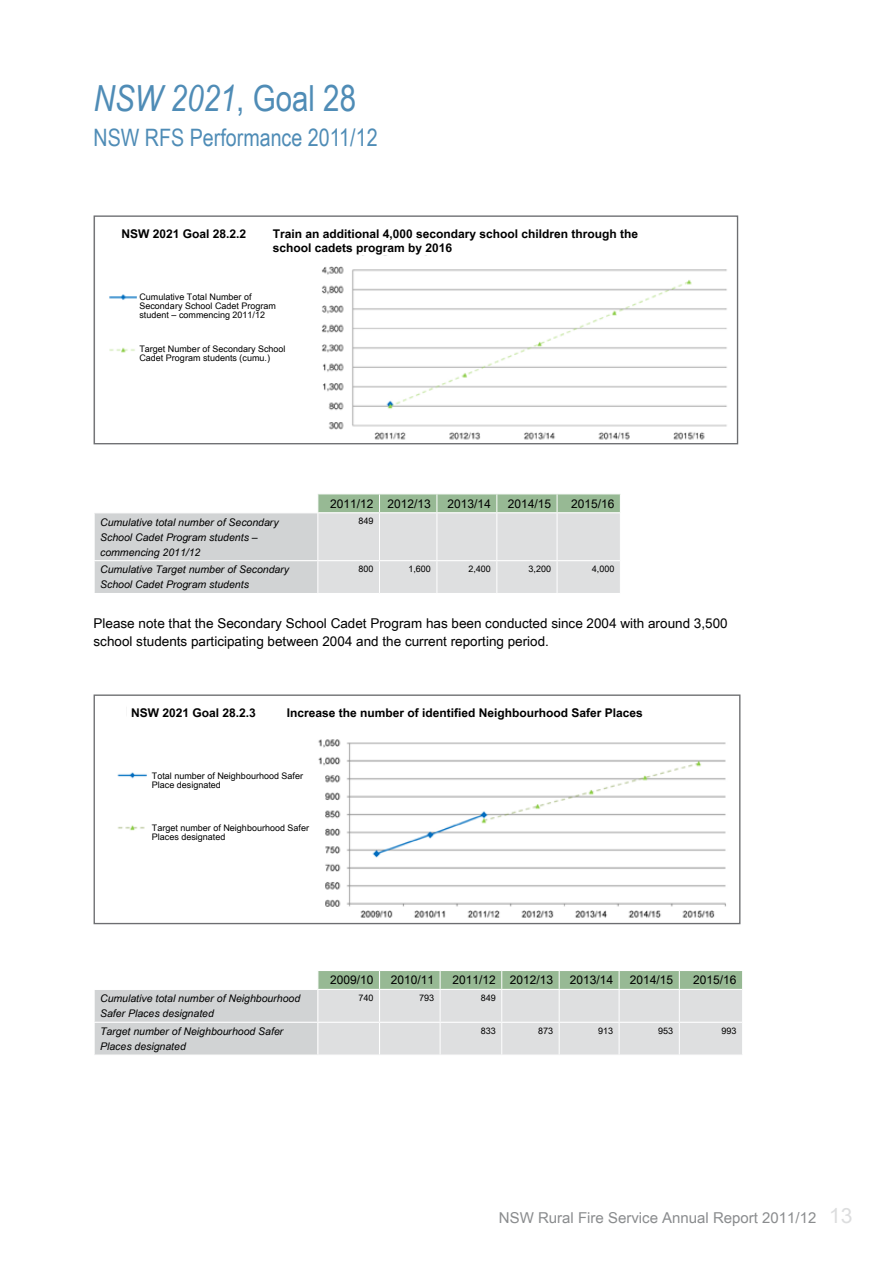
<style>
.page{position:relative;width:893px;height:1263px;background:#fff}
.page>*{position:absolute;margin:0;border:0;box-sizing:border-box;transform-origin:0 0}
.t1{font:italic 36px "Arial Narrow";color:#4f8cb6}
.t2{font:24px "Arial Narrow";color:#4f8cb6}
.t3{font:15px "Arial";color:#8a8c8e}
.t4{font:13.5px/18px "Arial";color:#000}
.t5{font:700 12px/13.5px "Arial";color:#000}
.t6{font:12px "Arial";color:#000}
.t7{font:italic 10.5px/15px "Arial";color:#000}
.t8{font:9px/9px "Arial";color:#000}
.s1{font-style:normal}
.s2{font-size:21px;color:#dcddde}
</style>
<div class="page">
<svg style="left:94px;top:970px;width:649px;height:85px;background:#d4d9d5"></svg>
<hr style="left:559px;top:990px;width:1px;height:32px;background:#fff">
<hr style="left:619px;top:990px;width:1px;height:32px;background:#fff">
<hr style="left:679px;top:990px;width:1px;height:32px;background:#fff">
<hr style="left:742px;top:989px;width:1px;height:33px;background:#fff">
<hr style="left:94px;top:1023px;width:1px;height:31px;background:#fff">
<hr style="left:94px;top:1022px;width:224px;height:1px;background:#fff">
<hr style="left:317px;top:1023px;width:1px;height:31px;background:#fff">
<hr style="left:317px;top:989px;width:62px;height:1px;background:#fff">
<hr style="left:318px;top:1022px;width:61px;height:1px;background:#fff">
<hr style="left:379px;top:1023px;width:1px;height:31px;background:#fff">
<hr style="left:379px;top:989px;width:61px;height:1px;background:#fff">
<hr style="left:379px;top:1022px;width:61px;height:1px;background:#fff">
<hr style="left:440px;top:1023px;width:1px;height:31px;background:#fff">
<hr style="left:440px;top:989px;width:62px;height:1px;background:#fff">
<hr style="left:440px;top:1022px;width:62px;height:1px;background:#fff">
<hr style="left:501px;top:1023px;width:1px;height:31px;background:#fff">
<hr style="left:502px;top:989px;width:57px;height:1px;background:#fff">
<hr style="left:559px;top:989px;width:60px;height:1px;background:#fff">
<hr style="left:619px;top:989px;width:60px;height:1px;background:#fff">
<hr style="left:679px;top:989px;width:63px;height:1px;background:#fff">
<hr style="left:502px;top:1022px;width:57px;height:1px;background:#fff">
<hr style="left:559px;top:1022px;width:60px;height:1px;background:#fff">
<hr style="left:619px;top:1022px;width:60px;height:1px;background:#fff">
<hr style="left:679px;top:1022px;width:63px;height:1px;background:#fff">
<hr style="left:559px;top:1023px;width:1px;height:31px;background:#fff">
<hr style="left:619px;top:1023px;width:1px;height:31px;background:#fff">
<hr style="left:679px;top:1023px;width:1px;height:31px;background:#fff">
<hr style="left:742px;top:1022px;width:1px;height:32px;background:#fff">
<hr style="left:94px;top:1054px;width:224px;height:2px;background:#fff">
<hr style="left:318px;top:1054px;width:61px;height:2px;background:#fff">
<hr style="left:379px;top:1054px;width:61px;height:2px;background:#fff">
<hr style="left:440px;top:1054px;width:62px;height:2px;background:#fff">
<svg style="left:94px;top:494px;width:527px;height:99px;background:#d5dad7"></svg>
<hr style="left:437px;top:513px;width:1px;height:47px;background:#fff">
<hr style="left:496px;top:513px;width:1px;height:47px;background:#fff">
<hr style="left:557px;top:513px;width:1px;height:47px;background:#fff">
<hr style="left:620px;top:513px;width:1px;height:48px;background:#fff">
<hr style="left:94px;top:561px;width:1px;height:32px;background:#fff">
<hr style="left:94px;top:560px;width:224px;height:1px;background:#fff">
<hr style="left:317px;top:561px;width:1px;height:32px;background:#fff">
<hr style="left:318px;top:512px;width:61px;height:1px;background:#fff">
<hr style="left:318px;top:560px;width:61px;height:1px;background:#fff">
<hr style="left:379px;top:561px;width:1px;height:32px;background:#fff">
<hr style="left:379px;top:512px;width:58px;height:1px;background:#fff">
<hr style="left:437px;top:512px;width:60px;height:1px;background:#fff">
<hr style="left:497px;top:512px;width:60px;height:1px;background:#fff">
<hr style="left:557px;top:512px;width:63px;height:1px;background:#fff">
<hr style="left:379px;top:560px;width:58px;height:1px;background:#fff">
<hr style="left:437px;top:560px;width:60px;height:1px;background:#fff">
<hr style="left:497px;top:560px;width:60px;height:1px;background:#fff">
<hr style="left:557px;top:560px;width:63px;height:1px;background:#fff">
<hr style="left:437px;top:561px;width:1px;height:32px;background:#fff">
<hr style="left:496px;top:561px;width:1px;height:32px;background:#fff">
<hr style="left:557px;top:561px;width:1px;height:32px;background:#fff">
<hr style="left:620px;top:561px;width:1px;height:32px;background:#fff">
<img style="left:109px;top:255px;width:618px;height:185px">
<div style="left:94px;top:215px;width:644px;height:229px;border:1px solid #6d6e71"></div>
<div style="left:137px;top:289px;width:159px;height:43px;background:#fff"></div>
<div style="left:137px;top:341px;width:167px;height:43px;background:#fff"></div>
<img style="left:117px;top:739px;width:609px;height:179px">
<div style="left:94px;top:694px;width:646px;height:230px;border:1px solid #6d6e71"></div>
<div style="left:150px;top:768px;width:159px;height:43px;background:#fff"></div>
<div style="left:150px;top:820px;width:166px;height:43px;background:#fff"></div>
<p class="t1" style="left:94px;top:74px;width:264px">NSW 2021<span class="s1">, Goal 28</span></p>
<p class="t2" style="left:94px;top:120px;width:286px">NSW RFS Performance 2011/12</p>
<p class="t5" style="left:121px;top:227px;width:126px">NSW 2021 Goal 28.2.2</p>
<p class="t5" style="left:273px;top:227px;width:367px">Train an additional 4,000 secondary school children through the school cadets program by 2016</p>
<p class="t8" style="left:139px;top:292px;width:138px">Cumulative Total Number of<br>Secondary School Cadet Program student – commencing 2011/12</p>
<p class="t8" style="left:139px;top:345px;width:148px">Target Number of Secondary School<br>Cadet Program students (cumu.)</p>
<p class="t6" style="left:330px;top:497px;width:102px">2011/12 2012/13</p>
<p class="t6" style="left:447px;top:497px;width:45px">2013/14</p>
<p class="t6" style="left:508px;top:497px;width:45px">2014/15</p>
<p class="t6" style="left:571px;top:497px;width:45px">2015/16</p>
<p class="t7" style="left:100px;top:514px;width:180px">Cumulative total number of Secondary<br>School Cadet Program students – commencing 2011/12</p>
<p class="t8" style="left:358px;top:517px;width:17px">849</p>
<p class="t7" style="left:100px;top:562px;width:191px">Cumulative Target number of Secondary<br>School Cadet Program students</p>
<p class="t8" style="left:358px;top:565px;width:17px">800</p>
<p class="t8" style="left:408px;top:565px;width:24px">1,600</p>
<p class="t8" style="left:468px;top:565px;width:24px">2,400</p>
<p class="t8" style="left:529px;top:565px;width:24px">3,200</p>
<p class="t8" style="left:592px;top:565px;width:24px">4,000</p>
<p class="t4" style="left:94px;top:614px;width:636px">Please note that the Secondary School Cadet Program has been conducted since 2004 with around 3,500 school students participating between 2004 and the current reporting period.</p>
<p class="t5" style="left:131px;top:706px;width:126px">NSW 2021 Goal 28.2.3</p>
<p class="t5" style="left:287px;top:706px;width:358px">Increase the number of identified Neighbourhood Safer Places</p>
<p class="t8" style="left:152px;top:771px;width:153px">Total number of Neighbourhood Safer<br>Place designated</p>
<p class="t8" style="left:152px;top:823px;width:159px">Target number of Neighbourhood Safer<br>Places designated</p>
<p class="t6" style="left:330px;top:973px;width:45px">2009/10</p>
<p class="t6" style="left:391px;top:973px;width:45px">2010/11</p>
<p class="t6" style="left:452px;top:973px;width:102px">2011/12 2012/13</p>
<p class="t6" style="left:570px;top:973px;width:45px">2013/14</p>
<p class="t6" style="left:630px;top:973px;width:45px">2014/15</p>
<p class="t6" style="left:693px;top:973px;width:45px">2015/16</p>
<p class="t7" style="left:100px;top:991px;width:202px">Cumulative total number of Neighbourhood<br>Safer Places designated</p>
<p class="t8" style="left:358px;top:993px;width:17px">740</p>
<p class="t8" style="left:419px;top:993px;width:17px">793</p>
<p class="t8" style="left:481px;top:993px;width:17px">849</p>
<p class="t7" style="left:100px;top:1024px;width:185px">Target number of Neighbourhood Safer<br>Places designated</p>
<p class="t8" style="left:481px;top:1026px;width:17px">833</p>
<p class="t8" style="left:538px;top:1026px;width:17px">873</p>
<p class="t8" style="left:598px;top:1026px;width:17px">913</p>
<p class="t8" style="left:658px;top:1026px;width:17px">953</p>
<p class="t8" style="left:722px;top:1026px;width:17px">993</p>
<p class="t3" style="left:499px;top:1209px;width:355px">NSW Rural Fire Service Annual Report 2011/12 <span class="s2">13</span></p>
</div>
